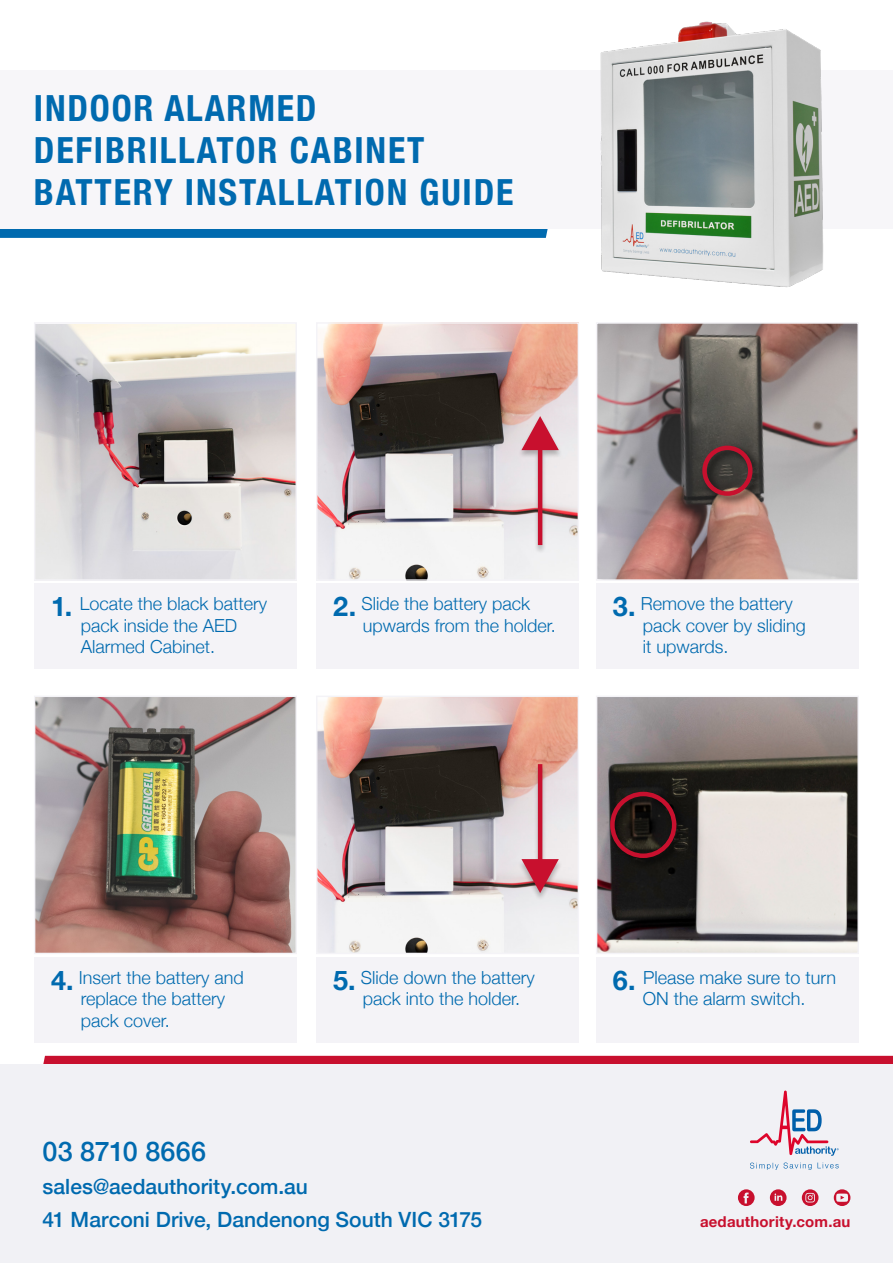
<style>
.page{position:relative;width:893px;height:1263px;background:#fff}
.page>*{position:absolute;margin:0;border:0;box-sizing:border-box;transform-origin:0 0}
.t1{font:700 condensed 36px/42px "Helvetica Neue";letter-spacing:.05em;color:#006aaf}
.t2{font:500 27px "Helvetica Neue";letter-spacing:.005em;color:#006aaf}
.t3{font:500 21px/32.7px "Helvetica Neue";color:#006aaf}
.t4{font:300 18px/21.6px "Helvetica Neue";color:#006aaf}
.t5{font:700 15px "Helvetica Neue";letter-spacing:.015em;color:#c8102e}
.s1{font-weight:700;font-size:27px}
</style>
<div class="page">
<img style="left:36px;top:324px;width:259px;height:255px">
<div style="left:34px;top:322px;width:263px;height:259px;border:1px solid #f4f3f7"></div>
<img style="left:36px;top:698px;width:259px;height:254px">
<div style="left:34px;top:696px;width:263px;height:258px;border:1px solid #f4f3f7"></div>
<img style="left:318px;top:324px;width:259px;height:255px">
<div style="left:316px;top:322px;width:263px;height:259px;border:1px solid #f4f3f7"></div>
<img style="left:318px;top:698px;width:259px;height:254px">
<div style="left:316px;top:696px;width:263px;height:258px;border:1px solid #f4f3f7"></div>
<img style="left:598px;top:324px;width:259px;height:255px">
<div style="left:596px;top:322px;width:263px;height:259px;border:1px solid #f4f3f7"></div>
<img style="left:598px;top:698px;width:259px;height:254px">
<div style="left:596px;top:696px;width:263px;height:258px;border:1px solid #f4f3f7"></div>
<div style="left:700px;top:443px;width:64px;height:64px;background:#000;opacity:.75"></div>
<div style="left:702px;top:446px;width:50px;height:50px;border:4px solid #c8102e;border-radius:50%"></div>
<div style="left:608px;top:789px;width:80px;height:80px;background:#000;opacity:.75"></div>
<div style="left:610px;top:792px;width:66px;height:66px;border:4px solid #c8102e;border-radius:50%"></div>
<div style="left:34px;top:584px;width:263px;height:85px;background:#f4f3f7"></div>
<div style="left:34px;top:957px;width:263px;height:85px;background:#f4f3f7"></div>
<div style="left:316px;top:584px;width:263px;height:85px;background:#f4f3f7"></div>
<div style="left:316px;top:957px;width:263px;height:85px;background:#f4f3f7"></div>
<div style="left:596px;top:584px;width:263px;height:85px;background:#f4f3f7"></div>
<div style="left:596px;top:957px;width:263px;height:85px;background:#f4f3f7"></div>
<div style="left:517px;top:416px;width:46px;height:138px;background:#000;opacity:.25"></div>
<svg style="left:521px;top:416px;width:38px;height:129px;background:#dbaeb6"></svg>
<div style="left:517px;top:764px;width:46px;height:137px;background:#000;opacity:.25"></div>
<svg style="left:521px;top:764px;width:38px;height:129px;background:#daa5ab"></svg>
<svg style="left:0;top:229px;width:548px;height:9px;background:#036baf"></svg>
<div style="left:0;top:70px;width:893px;height:159px;background:#f7f6f9"></div>
<img style="left:600px;top:21px;width:223px;height:266px">
<svg style="left:15px;top:1056px;width:878px;height:9px;background:#ce304a"></svg>
<div style="left:0;top:1065px;width:893px;height:198px;background:#f1f1f5"></div>
<svg style="left:750px;top:1090px;width:89px;height:66px"></svg>
<svg style="left:750px;top:1162px;width:89px;height:8px"></svg>
<svg style="left:738px;top:1189px;width:17px;height:17px"></svg>
<svg style="left:770px;top:1189px;width:16px;height:17px"></svg>
<svg style="left:802px;top:1189px;width:16px;height:17px"></svg>
<svg style="left:834px;top:1189px;width:16px;height:17px"></svg>
<h1 class="t1" style="left:34px;top:85px;width:481px">INDOOR ALARMED<br>DEFIBRILLATOR CABINET<br>BATTERY INSTALLATION GUIDE</h1>
<p class="t4" style="left:81px;top:592px;width:188px;text-indent:-30px"><span class="s1">1.</span> Locate the black battery pack inside the AED<br>Alarmed Cabinet.</p>
<p class="t4" style="left:363px;top:592px;width:195px;text-indent:-30px"><span class="s1">2.</span> Slide the battery pack upwards from the holder.</p>
<p class="t4" style="left:643px;top:592px;width:165px;text-indent:-30px"><span class="s1">3.</span> Remove the battery pack cover by sliding it upwards.</p>
<p class="t4" style="left:81px;top:965px;width:164px;text-indent:-30px"><span class="s1">4.</span> Insert the battery and replace the battery pack cover.</p>
<p class="t4" style="left:363px;top:965px;width:173px;text-indent:-30px"><span class="s1">5.</span> Slide down the battery pack into the holder.</p>
<h2 class="t2" style="left:43px;top:1130px;width:165px">03 8710 8666</h2>
<p class="t3" style="left:43px;top:1168px;width:441px">sales@aedauthority.com.au<br>41 Marconi Drive, Dandenong South VIC 3175</p>
<p class="t4" style="left:613px;top:965px;width:225px;text-align:center"><span class="s1">6.</span> Please make sure to turn<br>ON the alarm switch.</p>
<p class="t5" style="left:700px;top:1209px;width:152px">aedauthority.com.au</p>
</div>
